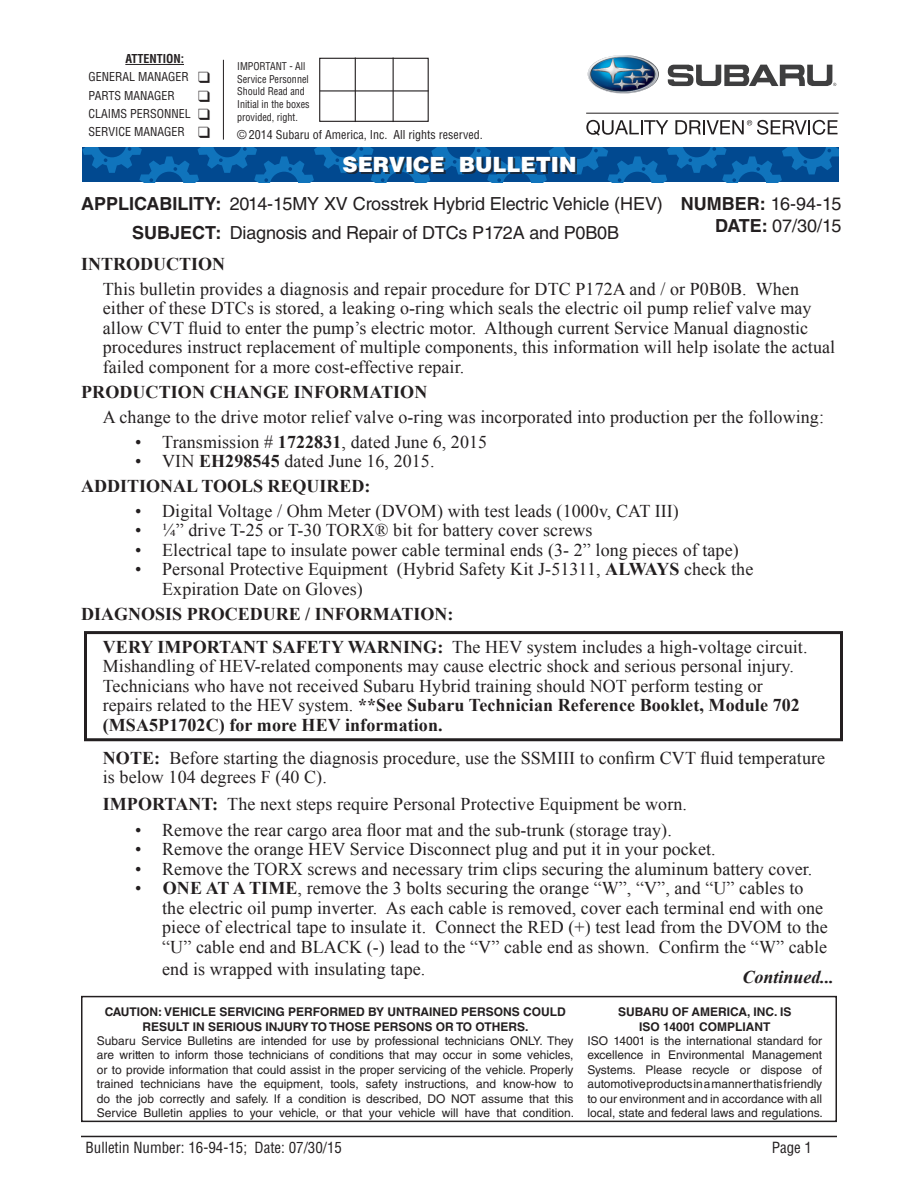
<style>
.page{position:relative;width:918px;height:1188px;background:#fff}
.page>*{position:absolute;margin:0;border:0;box-sizing:border-box;transform-origin:0 0}
.t1{font:900 21px "Helvetica LT Std";color:#fff}
.BULLETIN_BODY{font:18px/19.5px "Times New Roman";letter-spacing:.005em;color:#231f20}
.t2{font:18px "Helvetica LT Std";letter-spacing:-.01em;color:#231f20}
.BULLETIN_HEADING{font:700 18px "Times New Roman";color:#231f20}
.BULLETIN_BODY-2{font:700 18px "Times New Roman";letter-spacing:.005em;color:#231f20}
.t3{font:italic 700 18px "Times New Roman";color:#231f20}
.t4{font:condensed 15px "Helvetica LT Std";color:#231f20}
.Information_Blurbs{font:12px/14.4px "Helvetica LT Std";color:#231f20;text-align:justify}
.Information_Blurbs_T{font:700 12px/14.4px "Helvetica LT Std";color:#231f20;text-align:center}
.Service_Manual_Corre{font:condensed 12px "Helvetica LT Std";color:#231f20}
.t5{font:700 condensed 12px "Helvetica LT Std";color:#231f20}
.t6{font:condensed 10.5px/12.6px "Helvetica LT Std";color:#231f20;scale:.96 1}
.s1{font-weight:700}
</style>
<div class="page">
<hr style="left:81px;top:1136px;width:756px;height:1px;background:#231f20">
<div style="left:81px;top:996px;width:756px;height:126px;border:2px solid #231f20"></div>
<div style="left:84px;top:631px;width:759px;height:110px;border:3px solid #231f20"></div>
<svg style="left:82px;top:147px;width:757px;height:35px;background:#05579e"></svg>
<div style="left:345px;top:158px;width:232px;height:16px;background:#231f20;opacity:.75"></div>
<div style="left:319px;top:58px;width:110px;height:64px;border:1px solid #231f20"></div>
<hr style="left:355px;top:58px;width:1px;height:64px;background:#231f20">
<hr style="left:393px;top:58px;width:1px;height:64px;background:#231f20">
<hr style="left:320px;top:90px;width:109px;height:2px;background:#231f20">
<hr style="left:125px;top:64px;width:59px;height:1px;background:#231f20">
<hr style="left:223px;top:60px;width:1px;height:80px;background:#231f20">
<img style="left:588px;top:55px;width:71px;height:39px">
<svg style="left:668px;top:64px;width:168px;height:22px"></svg>
<hr style="left:586px;top:113px;width:253px;height:1px;background:#231f20">
<svg style="left:586px;top:120px;width:82px;height:16px"></svg>
<svg style="left:675px;top:120px;width:163px;height:15px"></svg>
<p class="t5" style="left:125px;top:51px;width:60px">ATTENTION:</p>
<p class="Service_Manual_Corre" style="left:88px;top:70px;width:123px">GENERAL MANAGER ❑</p>
<p class="Service_Manual_Corre" style="left:88px;top:88px;width:88px">PARTS MANAGER</p>
<p class="Service_Manual_Corre" style="left:88px;top:106px;width:123px">CLAIMS PERSONNEL ❑</p>
<p class="Service_Manual_Corre" style="left:88px;top:124px;width:123px">SERVICE MANAGER ❑</p>
<p class="t6" style="left:237px;top:60px;width:77px">IMPORTANT - All<br>Service Personnel<br>Should Read and<br>Initial in the boxes provided, right.</p>
<p class="Service_Manual_Corre" style="left:237px;top:127px;width:247px">© 2014 Subaru of America, Inc. All rights reserved.</p>
<p class="t1" style="left:343px;top:151px;width:236px">SERVICE BULLETIN</p>
<p class="t2" style="left:81px;top:194px;width:583px"><span class="s1">APPLICABILITY:</span> 2014-15MY XV Crosstrek Hybrid Electric Vehicle (HEV)</p>
<p class="t2" style="left:132px;top:222px;width:488px"><span class="s1">SUBJECT:</span> Diagnosis and Repair of DTCs P172A and P0B0B</p>
<p class="t2" style="left:681px;top:194px;width:162px"><span class="s1">NUMBER:</span> 16-94-15</p>
<p class="t2" style="left:715px;top:215px;width:128px"><span class="s1">DATE:</span> 07/30/15</p>
<p class="BULLETIN_HEADING" style="left:81px;top:252px;width:145px">INTRODUCTION</p>
<p class="BULLETIN_BODY" style="left:103px;top:279px;width:734px">This bulletin provides a diagnosis and repair procedure for DTC P172A and / or P0B0B. When either of these DTCs is stored, a leaking o-ring which seals the electric oil pump relief valve may allow CVT fluid to enter the pump’s electric motor. Although current Service Manual diagnostic procedures instruct replacement of multiple components, this information will help isolate the actual failed component for a more cost-effective repair.</p>
<p class="BULLETIN_BODY-2" style="left:81px;top:379px;width:348px">PRODUCTION CHANGE INFORMATION</p>
<p class="BULLETIN_BODY" style="left:103px;top:407px;width:723px">A change to the drive motor relief valve o-ring was incorporated into production per the following:</p>
<p class="BULLETIN_BODY" style="left:135px;top:432px;width:354px">• Transmission # <span class="s1">1722831</span>, dated June 6, 2015</p>
<p class="BULLETIN_BODY" style="left:135px;top:451px;width:301px">• VIN <span class="s1">EH298545</span> dated June 16, 2015.</p>
<p class="BULLETIN_HEADING" style="left:81px;top:474px;width:291px">ADDITIONAL TOOLS REQUIRED:</p>
<p class="BULLETIN_BODY" style="left:135px;top:501px;width:545px">• Digital Voltage / Ohm Meter (DVOM) with test leads (1000v, CAT III)</p>
<p class="BULLETIN_BODY" style="left:135px;top:520px;width:459px">• ¼” drive T-25 or T-30 TORX® bit for battery cover screws</p>
<p class="BULLETIN_BODY" style="left:135px;top:540px;width:605px">• Electrical tape to insulate power cable terminal ends (3- 2” long pieces of tape)</p>
<p class="BULLETIN_BODY" style="left:162px;top:559px;width:593px;text-indent:-27px">• Personal Protective Equipment (Hybrid Safety Kit J-51311, <span class="s1">ALWAYS</span> check the<br>Expiration Date on Gloves)</p>
<p class="BULLETIN_HEADING" style="left:81px;top:601px;width:374px">DIAGNOSIS PROCEDURE / INFORMATION:</p>
<p class="BULLETIN_BODY" style="left:103px;top:637px;width:706px"><span class="s1">VERY IMPORTANT SAFETY WARNING:</span> The HEV system includes a high-voltage circuit.<br>Mishandling of HEV-related components may cause electric shock and serious personal injury.<br>Technicians who have not received Subaru Hybrid training should NOT perform testing or repairs related to the HEV system. <span class="s1">**See Subaru Technician Reference Booklet, Module 702 (MSA5P1702C) for more HEV information.</span></p>
<p class="BULLETIN_BODY" style="left:103px;top:748px;width:724px"><span class="s1">NOTE:</span> Before starting the diagnosis procedure, use the SSMIII to confirm CVT fluid temperature is below 104 degrees F (40 C).</p>
<p class="BULLETIN_BODY" style="left:103px;top:794px;width:586px"><span class="s1">IMPORTANT:</span> The next steps require Personal Protective Equipment be worn.</p>
<p class="BULLETIN_BODY" style="left:135px;top:820px;width:538px">• Remove the rear cargo area floor mat and the sub-trunk (storage tray).</p>
<p class="BULLETIN_BODY" style="left:135px;top:839px;width:582px">• Remove the orange HEV Service Disconnect plug and put it in your pocket.</p>
<p class="BULLETIN_BODY" style="left:135px;top:859px;width:679px">• Remove the TORX screws and necessary trim clips securing the aluminum battery cover.</p>
<p class="BULLETIN_BODY" style="left:162px;top:878px;width:667px;text-indent:-27px">• <span class="s1">ONE AT A TIME</span>, remove the 3 bolts securing the orange “W”, “V”, and “U” cables to the electric oil pump inverter. As each cable is removed, cover each terminal end with one piece of electrical tape to insulate it. Connect the RED (+) test lead from the DVOM to the “U” cable end and BLACK (-) lead to the “V” cable end as shown. Confirm the “W” cable</p>
<p class="BULLETIN_BODY" style="left:162px;top:959px;width:265px">end is wrapped with insulating tape.</p>
<p class="t3" style="left:742px;top:965px;width:93px">Continued...</p>
<p class="Information_Blurbs_T" style="left:105px;top:1005px;width:463px">CAUTION: VEHICLE SERVICING PERFORMED BY UNTRAINED PERSONS COULD<br>RESULT IN SERIOUS INJURY TO THOSE PERSONS OR TO OTHERS.</p>
<p class="Information_Blurbs" style="left:97px;top:1033px;width:479px">Subaru Service Bulletins are intended for use by professional technicians ONLY. They are written to inform those technicians of conditions that may occur in some vehicles, or to provide information that could assist in the proper servicing of the vehicle. Properly trained technicians have the equipment, tools, safety instructions, and know-how to do the job correctly and safely. If a condition is described, DO NOT assume that this Service Bulletin applies to your vehicle, or that your vehicle will have that condition.</p>
<p class="Information_Blurbs_T" style="left:618px;top:1005px;width:175px">SUBARU OF AMERICA, INC. IS<br>ISO 14001 COMPLIANT</p>
<p class="Information_Blurbs" style="left:588px;top:1033px;width:237px">ISO 14001 is the international standard for excellence in Environmental Management Systems. Please recycle or dispose of automotive products in a manner that is friendly to our environment and in accordance with all local, state and federal laws and regulations.</p>
<p class="t4" style="left:86px;top:1138px;width:258px">Bulletin Number: 16-94-15; Date: 07/30/15</p>
<p class="t4" style="left:772px;top:1138px;width:42px">Page 1</p>
</div>
